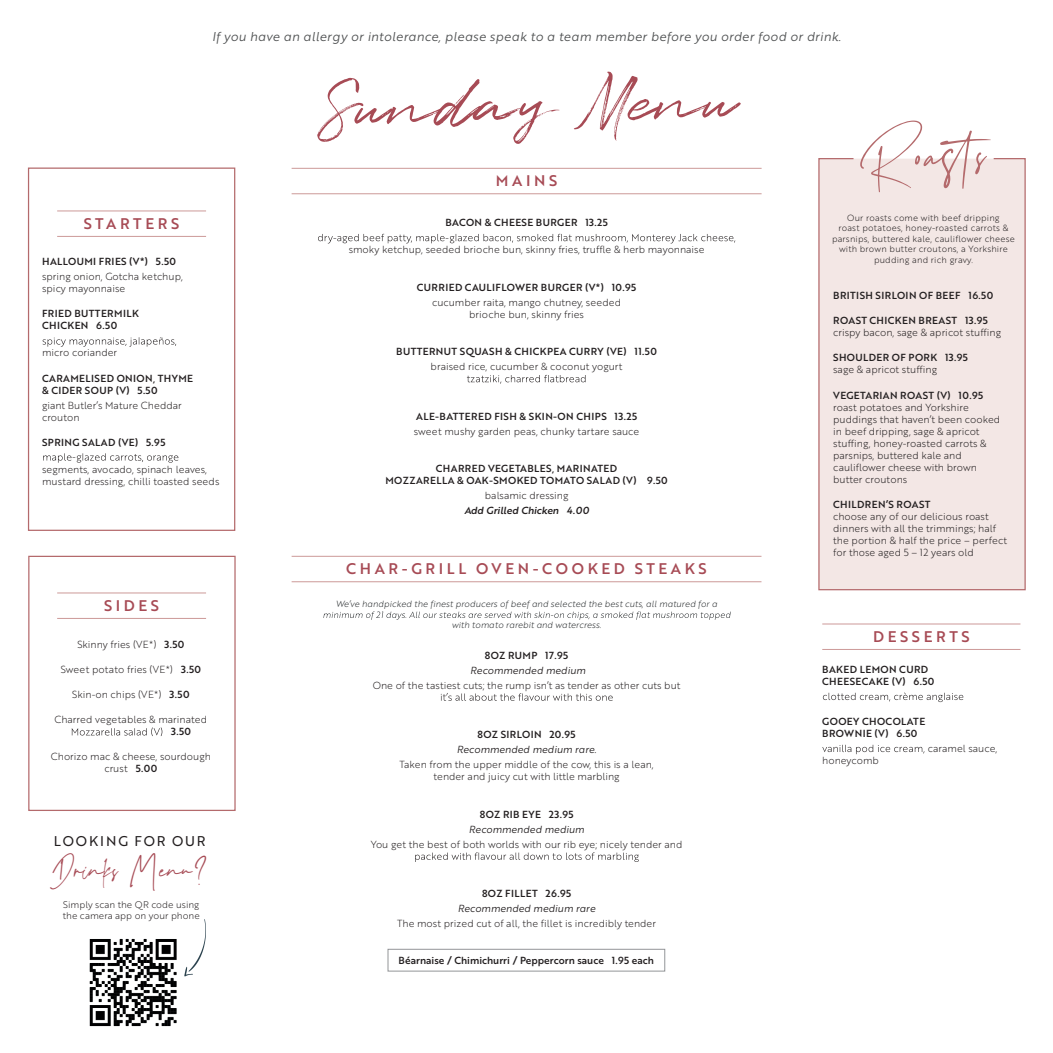
<style>
.page{position:relative;width:1053px;height:1053px;background:#fff}
.page>*{position:absolute;margin:0;border:0;box-sizing:border-box;transform-origin:0 0}
.t1{font:69.75px "Quentin";color:#a74b55}
.t2{font:30px "Sansino";color:#a74b55}
.t3{font:15px "Brother 1816 Medium";letter-spacing:.24em;color:#a74b55}
.t4{font:13.75px "Brother 1816 Regular";letter-spacing:.14em;color:#231f20}
.t5{font:12.5px "Brother 1816 Book Italic";letter-spacing:.02em;color:#4f5152}
.t6{font:10px/12px "Brother 1816 Light";color:#231f20}
.t7{font:10px/12px "Brother 1816 Medium";letter-spacing:.04em;color:#231f20}
.t8{font:10px "Brother 1816 Book Italic";color:#231f20}
.t9{font:10px "Brother 1816 Medium";color:#231f20}
.t10{font:10px "Brother 1816 Medium Italic";color:#231f20}
.t11{font:9.38px/11.2px "Brother 1816 Light";color:#231f20}
.t12{font:8.75px/10.5px "Brother 1816 Light";letter-spacing:.02em;color:#231f20;text-align:center}
.t13{font:8.75px "Brother 1816 Light Italic";color:#292d2f}
.s1{font-family:"Brother 1816 Medium"}
</style>
<div class="page">
<div style="left:28px;top:167px;width:207px;height:364px;background:#fff;border:1px solid #b46a6c"></div>
<div style="left:28px;top:555px;width:207px;height:256px;background:#fff;border:1px solid #b46a6c"></div>
<hr style="left:57px;top:236px;width:149px;height:1px;background:#cc9998">
<hr style="left:57px;top:211px;width:149px;height:1px;background:#cc9998">
<hr style="left:57px;top:618px;width:149px;height:1px;background:#cc9998">
<hr style="left:57px;top:592px;width:149px;height:1px;background:#cc9998">
<hr style="left:291px;top:193px;width:470px;height:1px;background:#cc9998">
<hr style="left:291px;top:168px;width:470px;height:1px;background:#cc9998">
<svg style="left:72px;top:727px;width:90px;height:9px"></svg>
<hr style="left:291px;top:581px;width:470px;height:1px;background:#cc9998">
<hr style="left:291px;top:556px;width:470px;height:1px;background:#cc9998">
<svg style="left:318px;top:234px;width:417px;height:9px"></svg>
<svg style="left:467px;top:375px;width:118px;height:8px"></svg>
<svg style="left:441px;top:693px;width:171px;height:7px"></svg>
<svg style="left:415px;top:852px;width:224px;height:9px"></svg>
<svg style="left:323px;top:611px;width:407px;height:9px"></svg>
<div style="left:387px;top:948px;width:278px;height:23px;border:1px solid #939598"></div>
<svg style="left:43px;top:337px;width:133px;height:10px"></svg>
<svg style="left:43px;top:453px;width:135px;height:9px"></svg>
<hr style="left:822px;top:649px;width:198px;height:1px;background:#cc9998">
<hr style="left:822px;top:623px;width:198px;height:1px;background:#cc9998">
<svg style="left:822px;top:692px;width:141px;height:10px"></svg>
<svg style="left:822px;top:744px;width:102px;height:10px"></svg>
<div style="left:818px;top:158px;width:208px;height:433px;background:#f3e7e5"></div>
<svg style="left:860px;top:120px;width:130px;height:72px"></svg>
<img style="left:89px;top:938px;width:88px;height:89px">
<svg style="left:184px;top:919px;width:22px;height:57px"></svg>
<p class="t5" style="left:212px;top:27px;width:630px">If you have an allergy or intolerance, please speak to a team member before you order food or drink.</p>
<h1 class="t1" style="left:315px;top:61px;width:422px;rotate:-1deg">Sunday Menu</h1>
<h3 class="t3" style="left:84px;top:212px;width:97px">STARTERS</h3>
<p class="t7" style="left:42px;top:255px;width:135px">HALLOUMI FRIES (V*) 5.50</p>
<p class="t6" style="left:42px;top:270px;width:142px">spring onion, Gotcha ketchup, spicy mayonnaise</p>
<p class="t7" style="left:42px;top:307px;width:98px">FRIED BUTTERMILK<br>CHICKEN 6.50</p>
<p class="t6" style="left:42px;top:346px;width:77px">micro coriander</p>
<p class="t7" style="left:42px;top:371px;width:153px">CARAMELISED ONION, THYME &amp; CIDER SOUP (V) 5.50</p>
<p class="t6" style="left:42px;top:398px;width:141px">giant Butler’s Mature Cheddar crouton</p>
<p class="t7" style="left:42px;top:435px;width:125px">SPRING SALAD (VE) 5.95</p>
<p class="t6" style="left:42px;top:462px;width:179px">segments, avocado, spinach leaves, mustard dressing, chilli toasted seeds</p>
<h3 class="t3" style="left:104px;top:594px;width:56px">SIDES</h3>
<p class="t6" style="left:77px;top:638px;width:109px">Skinny fries (VE*) <span class="s1">3.50</span></p>
<p class="t6" style="left:61px;top:663px;width:142px">Sweet potato fries (VE*) <span class="s1">3.50</span></p>
<p class="t6" style="left:72px;top:688px;width:119px">Skin-on chips (VE*) <span class="s1">3.50</span></p>
<p class="t6" style="left:55px;top:713px;width:154px">Charred vegetables &amp; marinated</p>
<p class="t7" style="left:171px;top:725px;width:21px">3.50</p>
<p class="t6" style="left:51px;top:750px;width:161px;text-align:center">Chorizo mac &amp; cheese, sourdough crust <span class="s1">5.00</span></p>
<h3 class="t4" style="left:54px;top:830px;width:153px">LOOKING FOR OUR</h3>
<h2 class="t2" style="left:50px;top:853px;width:162px">Drinks Menu?</h2>
<p class="t11" style="left:63px;top:898px;width:138px">Simply scan the QR code using the camera app on your phone</p>
<h3 class="t3" style="left:496px;top:169px;width:63px">MAINS</h3>
<p class="t7" style="left:445px;top:216px;width:164px">BACON &amp; CHEESE BURGER 13.25</p>
<p class="t6" style="left:349px;top:243px;width:357px">smoky ketchup, seeded brioche bun, skinny fries, truffle &amp; herb mayonnaise</p>
<p class="t7" style="left:417px;top:281px;width:221px">CURRIED CAULIFLOWER BURGER (V*) 10.95</p>
<p class="t6" style="left:432px;top:296px;width:190px;text-align:center">cucumber raita, mango chutney, seeded brioche bun, skinny fries</p>
<p class="t7" style="left:396px;top:345px;width:262px">BUTTERNUT SQUASH &amp; CHICKPEA CURRY (VE) 11.50</p>
<p class="t6" style="left:430px;top:360px;width:193px">braised rice, cucumber &amp; coconut yogurt</p>
<p class="t7" style="left:416px;top:410px;width:222px">ALE-BATTERED FISH &amp; SKIN-ON CHIPS 13.25</p>
<p class="t6" style="left:414px;top:425px;width:227px">sweet mushy garden peas, chunky tartare sauce</p>
<p class="t7" style="left:385px;top:462px;width:284px;text-align:center">CHARRED VEGETABLES, MARINATED<br>MOZZARELLA &amp; OAK-SMOKED TOMATO SALAD (V) 9.50</p>
<p class="t6" style="left:485px;top:489px;width:85px">balsamic dressing</p>
<p class="t10" style="left:464px;top:503px;width:126px">Add Grilled Chicken 4.00</p>
<h3 class="t3" style="left:346px;top:557px;width:362px">CHAR-GRILL OVEN-COOKED STEAKS</h3>
<p class="t13" style="left:336px;top:598px;width:383px">We’ve handpicked the finest producers of beef and selected the best cuts, all matured for a</p>
<p class="t13" style="left:452px;top:619px;width:151px">with tomato rarebit and watercress.</p>
<p class="t7" style="left:485px;top:648px;width:85px">8OZ RUMP 17.95</p>
<p class="t8" style="left:470px;top:662px;width:117px">Recommended medium</p>
<p class="t6" style="left:373px;top:678px;width:309px">One of the tastiest cuts; the rump isn’t as tender as other cuts but</p>
<p class="t7" style="left:477px;top:728px;width:100px">8OZ SIRLOIN 20.95</p>
<p class="t8" style="left:457px;top:742px;width:141px">Recommended medium rare.</p>
<p class="t6" style="left:399px;top:758px;width:256px;text-align:center">Taken from the upper middle of the cow, this is a lean, tender and juicy cut with little marbling</p>
<p class="t7" style="left:480px;top:807px;width:95px">8OZ RIB EYE 23.95</p>
<p class="t8" style="left:469px;top:821px;width:117px">Recommended medium</p>
<p class="t6" style="left:371px;top:837px;width:313px">You get the best of both worlds with our rib eye; nicely tender and</p>
<p class="t7" style="left:482px;top:887px;width:91px">8OZ FILLET 26.95</p>
<p class="t8" style="left:458px;top:901px;width:139px">Recommended medium rare</p>
<p class="t6" style="left:397px;top:917px;width:260px">The most prized cut of all, the fillet is incredibly tender</p>
<p class="t9" style="left:398px;top:952px;width:257px">Béarnaise / Chimichurri / Peppercorn sauce 1.95 each</p>
<p class="t12" style="left:832px;top:212px;width:184px">Our roasts come with beef dripping<br>roast potatoes, honey-roasted carrots &amp; parsnips, buttered kale, cauliflower cheese with brown butter croutons, a Yorkshire pudding and rich gravy.</p>
<p class="t7" style="left:833px;top:289px;width:161px">BRITISH SIRLOIN OF BEEF 16.50</p>
<p class="t7" style="left:833px;top:314px;width:156px">ROAST CHICKEN BREAST 13.95</p>
<p class="t6" style="left:833px;top:326px;width:169px">crispy bacon, sage &amp; apricot stuffing</p>
<p class="t7" style="left:833px;top:351px;width:136px">SHOULDER OF PORK 13.95</p>
<p class="t6" style="left:833px;top:363px;width:105px">sage &amp; apricot stuffing</p>
<p class="t7" style="left:833px;top:388px;width:151px">VEGETARIAN ROAST (V) 10.95</p>
<p class="t6" style="left:833px;top:400px;width:169px">roast potatoes and Yorkshire puddings that haven’t been cooked in beef dripping, sage &amp; apricot stuffing, honey-roasted carrots &amp; parsnips, buttered kale and cauliflower cheese with brown butter croutons</p>
<p class="t7" style="left:833px;top:497px;width:99px">CHILDREN’S ROAST</p>
<p class="t6" style="left:833px;top:509px;width:175px">choose any of our delicious roast dinners with all the trimmings; half the portion &amp; half the price – perfect for those aged 5 – 12 years old</p>
<h3 class="t3" style="left:873px;top:625px;width:98px">DESSERTS</h3>
<p class="t7" style="left:822px;top:663px;width:114px">BAKED LEMON CURD<br>CHEESECAKE (V) 6.50</p>
<p class="t7" style="left:822px;top:715px;width:104px">GOOEY CHOCOLATE<br>BROWNIE (V) 6.50</p>
<p class="t6" style="left:927px;top:742px;width:71px">caramel sauce,</p>
<p class="t6" style="left:822px;top:754px;width:58px">honeycomb</p>
</div>
